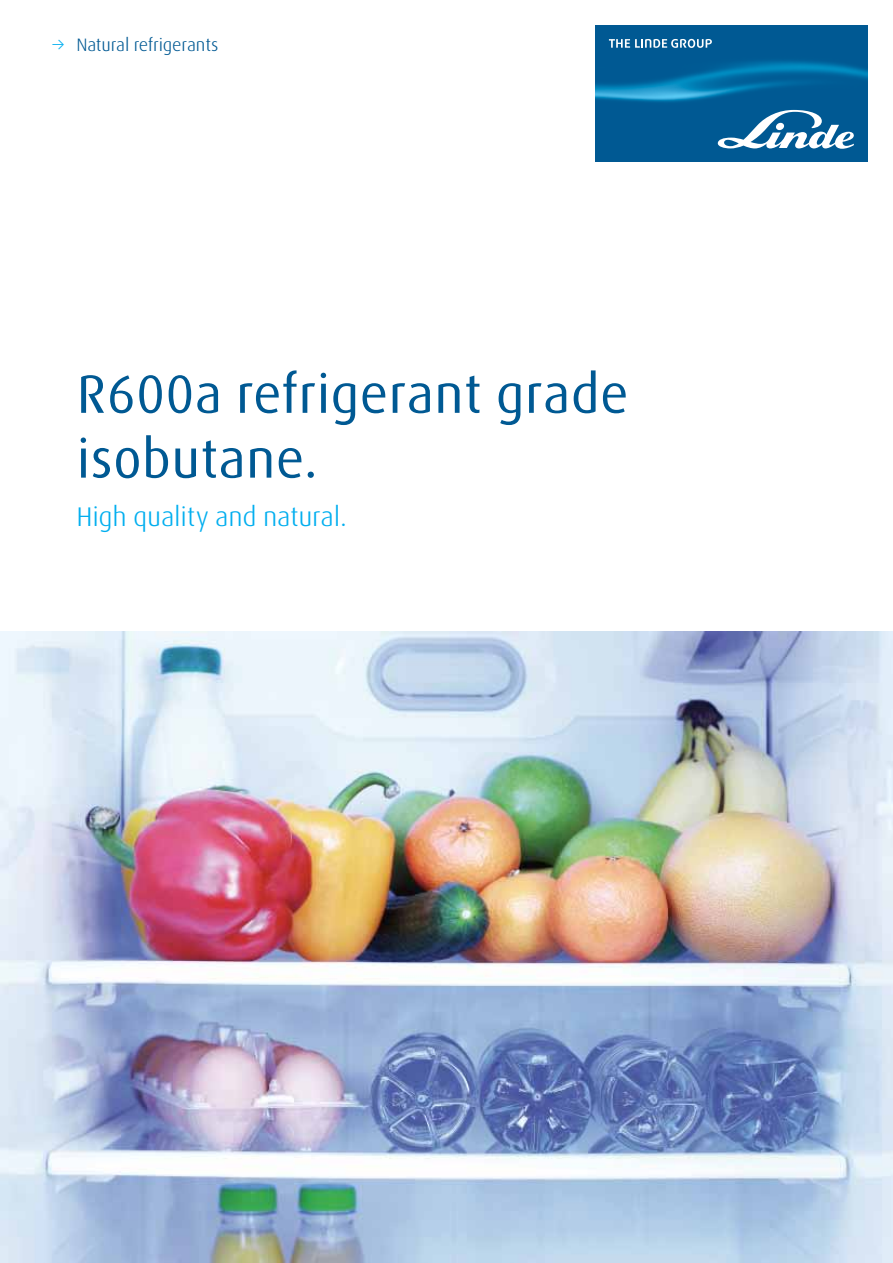
<style>
.page{position:relative;width:893px;height:1263px;background:#fff}
.page>*{position:absolute;margin:0;border:0;box-sizing:border-box;transform-origin:0 0}
.t1{font:54px/64.8px "Linde Dax Global";color:#005993}
.t2{font:300 27px "Linde Dax Global";letter-spacing:-.01em;color:#00aeef}
.t3{font:300 18px "Linde Dax Global";letter-spacing:-.01em;color:#005993}
.s1{color:#00aeef}
</style>
<div class="page">
<img style="left:0;top:631px;width:893px;height:632px">
<img style="left:595px;top:26px;width:272px;height:136px">
<svg style="left:718px;top:110px;width:136px;height:39px"></svg>
<svg style="left:609px;top:39px;width:103px;height:9px"></svg>
<p class="t3" style="left:51px;top:34px;width:169px"><span class="s1">→</span> Natural refrigerants</p>
<p class="t1" style="left:77px;top:362px;width:554px">R600a refrigerant grade isobutane.</p>
<p class="t2" style="left:77px;top:501px;width:272px">High quality and natural.</p>
</div>
